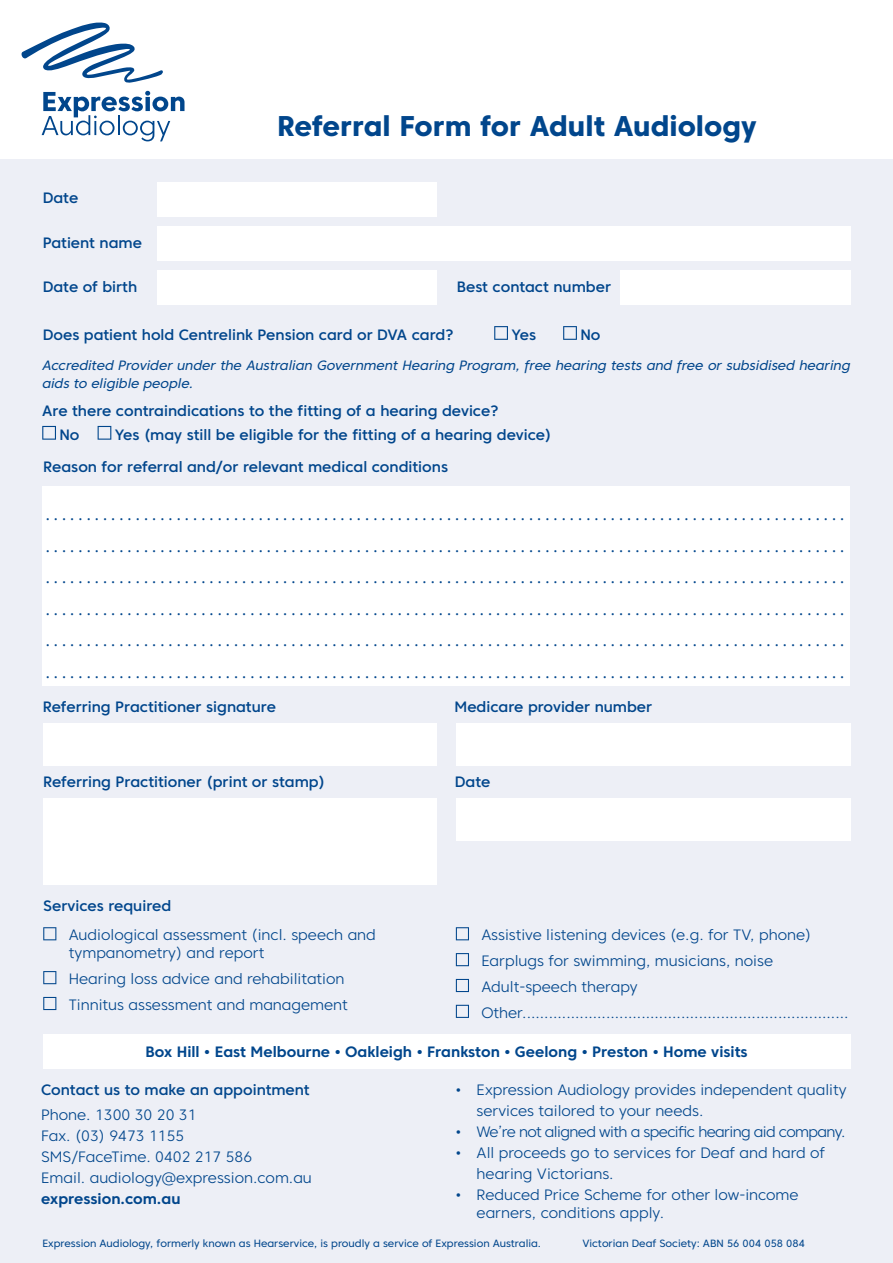
<style>
.page{position:relative;width:893px;height:1263px;background:#fff}
.page>*{position:absolute;margin:0;border:0;box-sizing:border-box;transform-origin:0 0}
.t1{font:800 28.5px "Core Sans C 75";color:#01468c}
.t2{font:18px/31.5px "Minion Pro";color:#01468c;text-align:justify}
.t3{font:300 15px/21px "Core Sans C 35";color:#01468c}
.t4{font:500 15px/24px "Core Sans C 55";color:#01468c}
.t5{font:700 15px "Core Sans C 65";color:#01468c}
.t6{font:300 15px "Core Sans C 35";letter-spacing:-.04em;color:#01468c}
.t7{font:13.5px/18px "Core Sans C 45 Regular It";color:#01468c}
.t8{font:10.5px "Core Sans C 45";color:#01468c}
</style>
<div class="page">
<div style="left:0;top:159px;width:893px;height:1104px;background:#edeff6"></div>
<svg style="left:494px;top:326px;width:14px;height:14px"></svg>
<svg style="left:563px;top:326px;width:14px;height:14px"></svg>
<div style="left:157px;top:182px;width:280px;height:34px;background:#fff"></div>
<div style="left:43px;top:798px;width:394px;height:87px;background:#fff"></div>
<div style="left:42px;top:486px;width:807px;height:199px;background:#fff"></div>
<div style="left:43px;top:1034px;width:807px;height:35px;background:#fff"></div>
<svg style="left:43px;top:927px;width:13px;height:13px"></svg>
<svg style="left:43px;top:971px;width:13px;height:13px"></svg>
<svg style="left:43px;top:997px;width:13px;height:13px"></svg>
<svg style="left:456px;top:927px;width:13px;height:13px"></svg>
<svg style="left:456px;top:953px;width:13px;height:13px"></svg>
<svg style="left:456px;top:979px;width:13px;height:13px"></svg>
<svg style="left:456px;top:1005px;width:13px;height:13px"></svg>
<div style="left:456px;top:798px;width:394px;height:42px;background:#fff"></div>
<div style="left:157px;top:226px;width:693px;height:34px;background:#fff"></div>
<div style="left:157px;top:270px;width:280px;height:34px;background:#fff"></div>
<div style="left:620px;top:270px;width:230px;height:34px;background:#fff"></div>
<svg style="left:21px;top:22px;width:142px;height:61px"></svg>
<svg style="left:42px;top:91px;width:143px;height:50px"></svg>
<svg style="left:42px;top:426px;width:14px;height:14px"></svg>
<svg style="left:98px;top:426px;width:13px;height:14px"></svg>
<div style="left:43px;top:724px;width:393px;height:42px;background:#fff"></div>
<div style="left:456px;top:724px;width:394px;height:42px;background:#fff"></div>
<h1 class="t1" style="left:277px;top:108px;width:481px">Referral Form for Adult Audiology</h1>
<p class="t4" style="left:43px;top:186px;width:37px">Date</p>
<p class="t4" style="left:43px;top:230px;width:101px">Patient name</p>
<p class="t4" style="left:43px;top:275px;width:96px">Date of birth</p>
<p class="t4" style="left:457px;top:275px;width:156px">Best contact number</p>
<p class="t4" style="left:43px;top:322px;width:412px">Does patient hold Centrelink Pension card or DVA card?</p>
<p class="t4" style="left:511px;top:322px;width:26px">Yes</p>
<p class="t4" style="left:580px;top:322px;width:22px">No</p>
<p class="t7" style="left:42px;top:356px;width:809px">Accredited Provider under the Australian Government Hearing Program, free hearing tests and free or subsidised hearing aids to eligible people.</p>
<p class="t4" style="left:59px;top:398px;width:441px;text-indent:-17px">Are there contraindications to the fitting of a hearing device?<br>No</p>
<p class="t4" style="left:115px;top:422px;width:438px">Yes (may still be eligible for the fitting of a hearing device)</p>
<p class="t4" style="left:43px;top:454px;width:406px">Reason for referral and/or relevant medical conditions</p>
<p class="t2" style="left:46px;top:499px;width:800px">. . . . . . . . . . . . . . . . . . . . . . . . . . . . . . . . . . . . . . . . . . . . . . . . . . . . . . . . . . . . . . . . . . . . . . . . . . . . . . . . . . . . . . . . . . . . . . . . . . . . . . . . . . . . . . . . . . . . . . . . . . . . . . . . . . . . . . . . . . . . . . . . . . . . . . . . . . . . . . . . . . . . . . . . . . . . . . . . . . . . . . . . . . . . . . . . . . . . . . . . . . . . . . . . . . . . . . . . . . . . . . . . . . . . . . . . . . . . . . . . . . . . . . . . . . . . . . . . . . . . . . . . . . . . . . . . . . . . . . . . . . . . . . . . . . . . . . . . . . . . . . . . . . . . . . . . . . . . . . . . . . . . . . . . . . . . . . . . . . . . . . . . . . . . . . . . . . . . . . . . . . . . . . . . . . . . . . . . . . . . . . . . . . . . . . . . . . . . . . . . . . . . . . . . . . . . . . . . . . . . . . . . . . . . . . . . . . . . . . . . . . . . . . . . . . . . . . . . . . . . . . . . . . . . . . . . . . . . . . . . . . . . . . . . . . . . . . . . . . . . . . . . . . . . . . . . . . . . . . . . . . . . . . . . . . . . . . . . . . . . . . . . . . . . . . . . . . . . . . . . . . . . . . . . . . . . . . . . . . . . . . . . . . . .</p>
<p class="t4" style="left:43px;top:695px;width:235px">Referring Practitioner signature</p>
<p class="t4" style="left:455px;top:695px;width:199px">Medicare provider number</p>
<p class="t4" style="left:43px;top:769px;width:283px">Referring Practitioner (print or stamp)</p>
<p class="t4" style="left:455px;top:769px;width:37px">Date</p>
<p class="t4" style="left:43px;top:893px;width:130px">Services required</p>
<p class="t3" style="left:69px;top:926px;width:309px;line-height:18px">Audiological assessment (incl. speech and tympanometry) and report</p>
<p class="t3" style="left:69px;top:966px;width:280px;line-height:25.8px">Hearing loss advice and rehabilitation<br>Tinnitus assessment and management</p>
<p class="t3" style="left:481px;top:922px;width:369px;line-height:25.8px">Assistive listening devices (e.g. for TV, phone)<br>Earplugs for swimming, musicians, noise Adult-speech therapy Other..........................................................................</p>
<p class="t5" style="left:145px;top:1042px;width:604px">Box Hill • East Melbourne • Oakleigh • Frankston • Geelong • Preston • Home visits</p>
<p class="t4" style="left:41px;top:1077px;width:270px">Contact us to make an appointment</p>
<p class="t3" style="left:41px;top:1104px;width:272px">Phone. 1300 30 20 31<br>Fax. (03) 9473 1155<br>SMS/FaceTime. 0402 217 586<br>Email. audiology@expression.com.au</p>
<p class="t5" style="left:41px;top:1189px;width:141px">expression.com.au</p>
<p class="t8" style="left:42px;top:1237px;width:500px">Expression Audiology, formerly known as Hearservice, is proudly a service of Expression Australia.</p>
<p class="t8" style="left:582px;top:1237px;width:224px">Victorian Deaf Society: ABN 56 004 058 084</p>
<p class="t3" style="left:477px;top:1079px;width:372px;text-indent:-21px">• Expression Audiology provides independent quality services tailored to your needs.</p>
<p class="t6" style="left:455px;top:1122px;width:392px">• We’re not aligned with a specific hearing aid company.</p>
<p class="t3" style="left:477px;top:1142px;width:350px;text-indent:-21px">• All proceeds go to services for Deaf and hard of hearing Victorians.</p>
<p class="t3" style="left:477px;top:1185px;width:324px;line-height:18px;text-indent:-21px">• Reduced Price Scheme for other low-income earners, conditions apply.</p>
</div>
